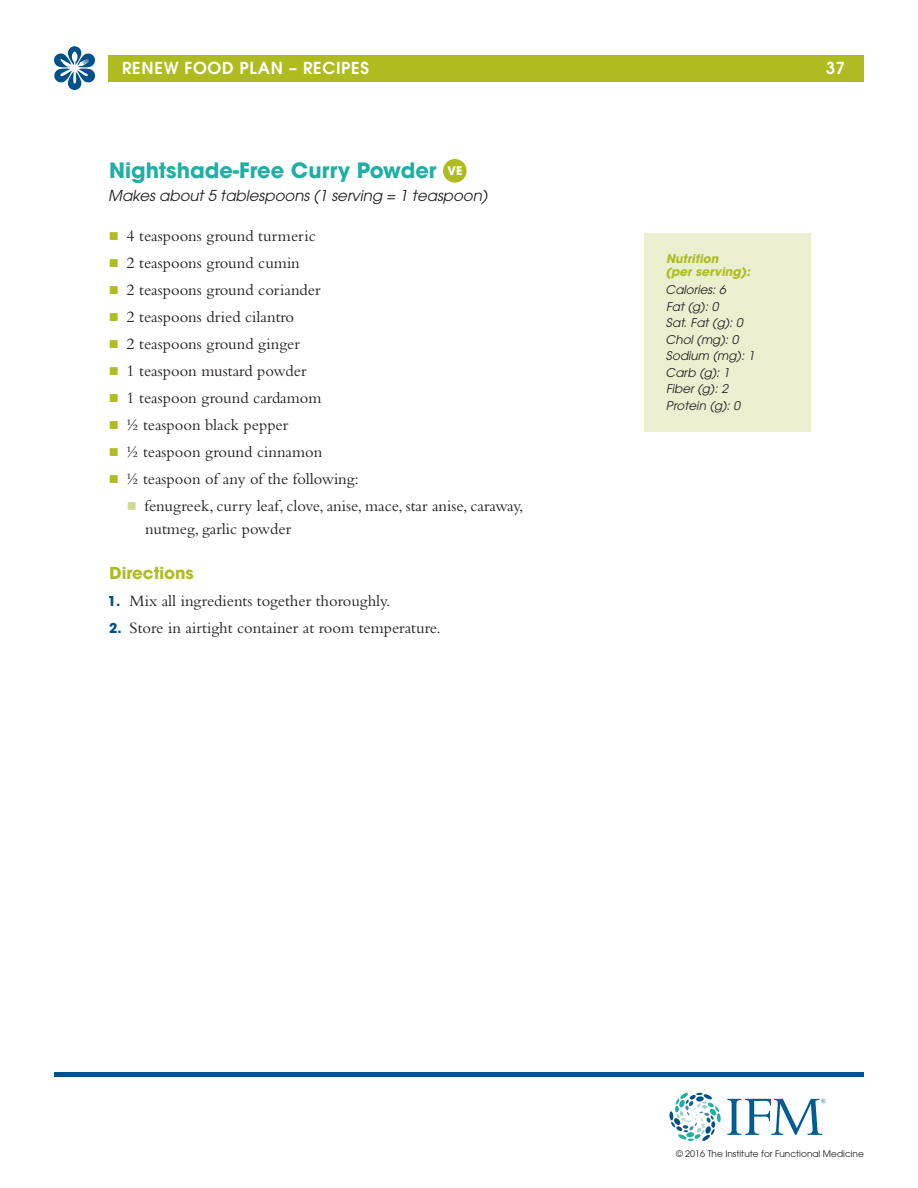
<style>
.page{position:relative;width:918px;height:1188px;background:#fff}
.page>*{position:absolute;margin:0;border:0;box-sizing:border-box;transform-origin:0 0}
.t1{font:700 21px "ITC Avant Garde Std";color:#1fafa4}
.t2{font:16.5px/22.5px "Bembo Std";color:#231f20}
.t3{font:600 16.5px "ITC Avant Garde Std";letter-spacing:.04em;color:#fff}
.t4{font:700 16.5px "ITC Avant Garde Std";color:#aebc21}
.t5{font:italic 15px "ITC Avant Garde Std";color:#231f20}
.t6{font:italic 12px/16.5px "ITC Avant Garde Std";color:#231f20}
.t7{font:italic 700 12px/13.5px "ITC Avant Garde Std";color:#aebc21}
.t8{font:9px "ITC Avant Garde Std";color:#231f20}
.s1{font-size:11.85px;color:#fff}
.s2{color:#aebc21}
.s3{color:#d3d98f}
.s4{font-family:"ITC Avant Garde Std";font-weight:700;font-size:13.5px;color:#005187}
</style>
<div class="page">
<hr style="left:54px;top:1072px;width:810px;height:4px;background:#005187">
<div style="left:109px;top:55px;width:755px;height:27px;background:#aebc21"></div>
<svg style="left:54px;top:46px;width:41px;height:44px"></svg>
<svg style="left:669px;top:1093px;width:52px;height:48px"></svg>
<svg style="left:727px;top:1099px;width:99px;height:36px"></svg>
<div style="left:443px;top:159px;width:24px;height:24px;background:#aebc21;border-radius:50%"></div>
<div style="left:644px;top:233px;width:167px;height:199px;background:#ebeecf"></div>
<p class="t3" style="left:122px;top:57px;width:248px">RENEW FOOD PLAN – RECIPES</p>
<p class="t3" style="left:826px;top:57px;width:21px">37</p>
<p class="t1" style="left:109px;top:156px;width:355px">Nightshade-Free Curry Powder <span class="s1">VE</span></p>
<p class="t5" style="left:108px;top:186px;width:381px">Makes about 5 tablespoons (1 serving = 1 teaspoon)</p>
<p class="t2" style="left:109px;top:224px;width:208px"><span class="s2">■</span> 4 teaspoons ground turmeric</p>
<p class="t2" style="left:109px;top:251px;width:193px"><span class="s2">■</span> 2 teaspoons ground cumin</p>
<p class="t2" style="left:109px;top:278px;width:213px"><span class="s2">■</span> 2 teaspoons ground coriander</p>
<p class="t2" style="left:109px;top:305px;width:187px"><span class="s2">■</span> 2 teaspoons dried cilantro</p>
<p class="t2" style="left:109px;top:332px;width:193px"><span class="s2">■</span> 2 teaspoons ground ginger</p>
<p class="t2" style="left:109px;top:359px;width:199px"><span class="s2">■</span> 1 teaspoon mustard powder</p>
<p class="t2" style="left:109px;top:386px;width:214px"><span class="s2">■</span> 1 teaspoon ground cardamom</p>
<p class="t2" style="left:109px;top:413px;width:181px"><span class="s2">■</span> ½ teaspoon black pepper</p>
<p class="t2" style="left:109px;top:440px;width:215px"><span class="s2">■</span> ½ teaspoon ground cinnamon</p>
<p class="t2" style="left:109px;top:467px;width:252px"><span class="s2">■</span> ½ teaspoon of any of the following:</p>
<p class="t2" style="left:145px;top:494px;width:380px;text-indent:-18px"><span class="s3">■</span> fenugreek, curry leaf, clove, anise, mace, star anise, caraway, nutmeg, garlic powder</p>
<p class="t4" style="left:109px;top:562px;width:86px">Directions</p>
<p class="t2" style="left:108px;top:589px;width:284px"><span class="s4">1.</span> Mix all ingredients together thoroughly.</p>
<p class="t2" style="left:109px;top:616px;width:333px"><span class="s4">2.</span> Store in airtight container at room temperature.</p>
<p class="t7" style="left:665px;top:252px;width:86px">Nutrition<br>(per serving):</p>
<p class="t6" style="left:666px;top:282px;width:91px">Calories: 6<br>Fat (g): 0<br>Sat. Fat (g): 0<br>Chol (mg): 0<br>Sodium (mg): 1<br>Carb (g): 1<br>Fiber (g): 2<br>Protein (g): 0</p>
<p class="t8" style="left:676px;top:1148px;width:189px">© 2016 The Institute for Functional Medicine</p>
</div>
